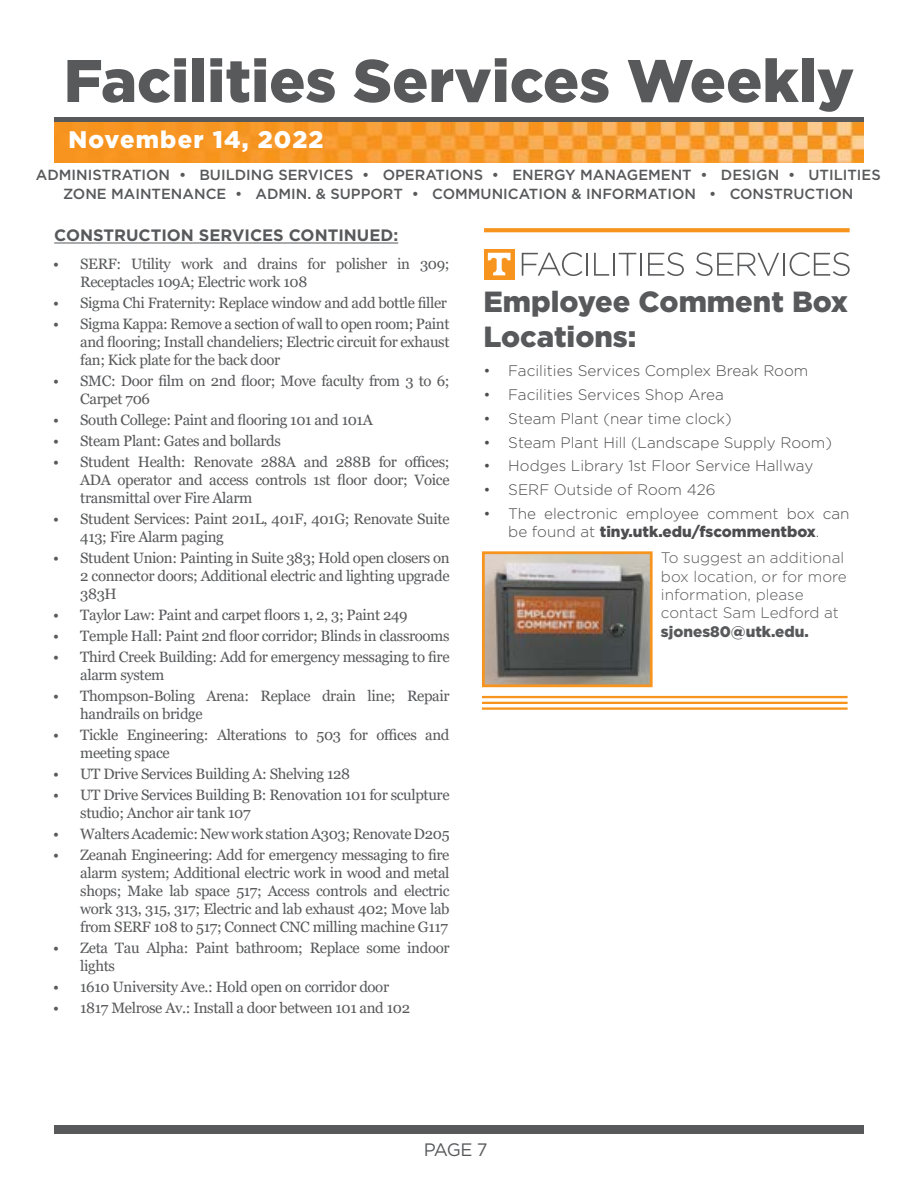
<style>
.page{position:relative;width:918px;height:1188px;background:#fff}
.page>*{position:absolute;margin:0;border:0;box-sizing:border-box;transform-origin:0 0}
.t1{font:900 60px "Gotham";color:#58595b}
.t2{font:900 29.1px/35px "Gotham";color:#58595b}
.t3{font:900 24px "Gotham";letter-spacing:.05em;color:#fff}
.t4{font:18px "Gotham";color:#58595b}
.t5{font:700 16.5px "Gotham";color:#58595b}
.t6{font:300 15.3px/18.3px "Gotham";color:#4d4d4f;text-align:center}
.t7{font:300 15.3px/18.3px "Gotham";color:#58595b}
.t8{font:900 15.3px "Gotham";color:#58595b}
.t9{font:15px/18px "Georgia";letter-spacing:-.025em;color:#58595b}
.t10{font:500 14.7px/19.4px "Gotham";color:#58595b;text-align:center}
.s1{font-weight:900}
</style>
<div class="page">
<div style="left:54px;top:1125px;width:810px;height:9px;background:#58595b"></div>
<div style="left:54px;top:117px;width:810px;height:6px;background:#58595b"></div>
<img style="left:54px;top:122px;width:810px;height:40px">
<hr style="left:54px;top:243px;width:344px;height:1px;background:#58595b">
<svg style="left:484px;top:228px;width:366px;height:4px"></svg>
<svg style="left:484px;top:249px;width:30px;height:30px"></svg>
<svg style="left:488px;top:253px;width:22px;height:22px"></svg>
<svg style="left:522px;top:252px;width:60px;height:24px"></svg>
<hr style="left:586px;top:253px;width:2px;height:23px;background:#58595b">
<svg style="left:594px;top:253px;width:15px;height:23px"></svg>
<hr style="left:613px;top:253px;width:2px;height:23px;background:#58595b">
<svg style="left:619px;top:253px;width:17px;height:23px"></svg>
<hr style="left:640px;top:253px;width:2px;height:23px;background:#58595b">
<svg style="left:648px;top:252px;width:36px;height:24px"></svg>
<svg style="left:696px;top:252px;width:83px;height:24px"></svg>
<hr style="left:783px;top:253px;width:2px;height:23px;background:#58595b">
<svg style="left:790px;top:252px;width:60px;height:24px"></svg>
<img style="left:486px;top:555px;width:163px;height:128px">
<div style="left:482px;top:551px;width:171px;height:136px;border:3px solid #f7941e"></div>
<hr style="left:482px;top:696px;width:366px;height:2px;background:#f7941e">
<hr style="left:482px;top:702px;width:366px;height:2px;background:#f7941e">
<hr style="left:482px;top:707px;width:366px;height:3px;background:#f7941e">
<h1 class="t1" style="left:64px;top:39px;width:792px">Facilities Services Weekly</h1>
<h3 class="t3" style="left:68px;top:123px;width:257px">November 14, 2022</h3>
<p class="t10" style="left:36px;top:165px;width:846px">ADMINISTRATION • BUILDING SERVICES • OPERATIONS • ENERGY MANAGEMENT • DESIGN • UTILITIES<br>ZONE MAINTENANCE • ADMIN. &amp; SUPPORT • COMMUNICATION &amp; INFORMATION • CONSTRUCTION</p>
<p class="t5" style="left:54px;top:225px;width:346px">CONSTRUCTION SERVICES CONTINUED:</p>
<p class="t9" style="left:80px;top:255px;width:371px;text-indent:-27px">• SERF: Utility work and drains for polisher in 309;<br>Receptacles 109A; Electric work 108</p>
<p class="t9" style="left:53px;top:294px;width:395px">• Sigma Chi Fraternity: Replace window and add bottle filler</p>
<p class="t9" style="left:80px;top:315px;width:371px;text-align:justify;text-indent:-27px">• Sigma Kappa: Remove a section of wall to open room; Paint and flooring; Install chandeliers; Electric circuit for exhaust fan; Kick plate for the back door</p>
<p class="t9" style="left:80px;top:372px;width:371px;text-indent:-27px">• SMC: Door film on 2nd floor; Move faculty from 3 to 6;<br>Carpet 706</p>
<p class="t9" style="left:53px;top:411px;width:321px">• South College: Paint and flooring 101 and 101A</p>
<p class="t9" style="left:53px;top:432px;width:229px">• Steam Plant: Gates and bollards</p>
<p class="t9" style="left:80px;top:453px;width:371px;text-align:justify;text-indent:-27px">• Student Health: Renovate 288A and 288B for offices; ADA operator and access controls 1st floor door; Voice transmittal over Fire Alarm</p>
<p class="t9" style="left:80px;top:510px;width:371px;text-indent:-27px">• Student Services: Paint 201L, 401F, 401G; Renovate Suite<br>413; Fire Alarm paging</p>
<p class="t9" style="left:80px;top:549px;width:371px;text-align:justify;text-indent:-27px">• Student Union: Painting in Suite 383; Hold open closers on 2 connector doors; Additional electric and lighting upgrade 383H</p>
<p class="t9" style="left:53px;top:606px;width:356px">• Taylor Law: Paint and carpet floors 1, 2, 3; Paint 249</p>
<p class="t9" style="left:53px;top:627px;width:398px">• Temple Hall: Paint 2nd floor corridor; Blinds in classrooms</p>
<p class="t9" style="left:80px;top:648px;width:371px;text-indent:-27px">• Third Creek Building: Add for emergency messaging to fire alarm system</p>
<p class="t9" style="left:80px;top:687px;width:371px;text-indent:-27px">• Thompson-Boling Arena: Replace drain line; Repair handrails on bridge</p>
<p class="t9" style="left:80px;top:726px;width:371px;text-indent:-27px">• Tickle Engineering: Alterations to 503 for offices and meeting space</p>
<p class="t9" style="left:53px;top:765px;width:298px">• UT Drive Services Building A: Shelving 128</p>
<p class="t9" style="left:80px;top:786px;width:371px;text-indent:-27px">• UT Drive Services Building B: Renovation 101 for sculpture studio; Anchor air tank 107</p>
<p class="t9" style="left:53px;top:825px;width:398px">• Walters Academic: New work station A303; Renovate D205</p>
<p class="t9" style="left:80px;top:846px;width:371px;text-align:justify;text-indent:-27px">• Zeanah Engineering: Add for emergency messaging to fire alarm system; Additional electric work in wood and metal shops; Make lab space 517; Access controls and electric work 313, 315, 317; Electric and lab exhaust 402; Move lab from SERF 108 to 517; Connect CNC milling machine G117</p>
<p class="t9" style="left:80px;top:939px;width:371px;text-indent:-27px">• Zeta Tau Alpha: Paint bathroom; Replace some indoor lights</p>
<p class="t9" style="left:53px;top:978px;width:337px">• 1610 University Ave.: Hold open on corridor door</p>
<p class="t9" style="left:53px;top:999px;width:358px">• 1817 Melrose Av.: Install a door between 101 and 102</p>
<h2 class="t2" style="left:483px;top:284px;width:366px">Employee Comment Box<br>Locations:</h2>
<p class="t6" style="left:483px;top:361px;width:326px">• Facilities Services Complex Break Room</p>
<p class="t6" style="left:483px;top:385px;width:242px">• Facilities Services Shop Area</p>
<p class="t6" style="left:483px;top:409px;width:250px">• Steam Plant (near time clock)</p>
<p class="t6" style="left:483px;top:433px;width:350px">• Steam Plant Hill (Landscape Supply Room)</p>
<p class="t6" style="left:483px;top:456px;width:331px">• Hodges Library 1st Floor Service Hallway</p>
<p class="t6" style="left:483px;top:480px;width:234px">• SERF Outside of Room 426</p>
<p class="t6" style="left:483px;top:504px;width:368px">• The electronic employee comment box can be found at <span class="s1">tiny.utk.edu/fscommentbox</span>.</p>
<p class="t7" style="left:661px;top:548px;width:187px">To suggest an additional box location, or for more information, please contact Sam Ledford at</p>
<p class="t8" style="left:661px;top:621px;width:149px">sjones80@utk.edu.</p>
<p class="t4" style="left:424px;top:1138px;width:65px">PAGE 7</p>
</div>
